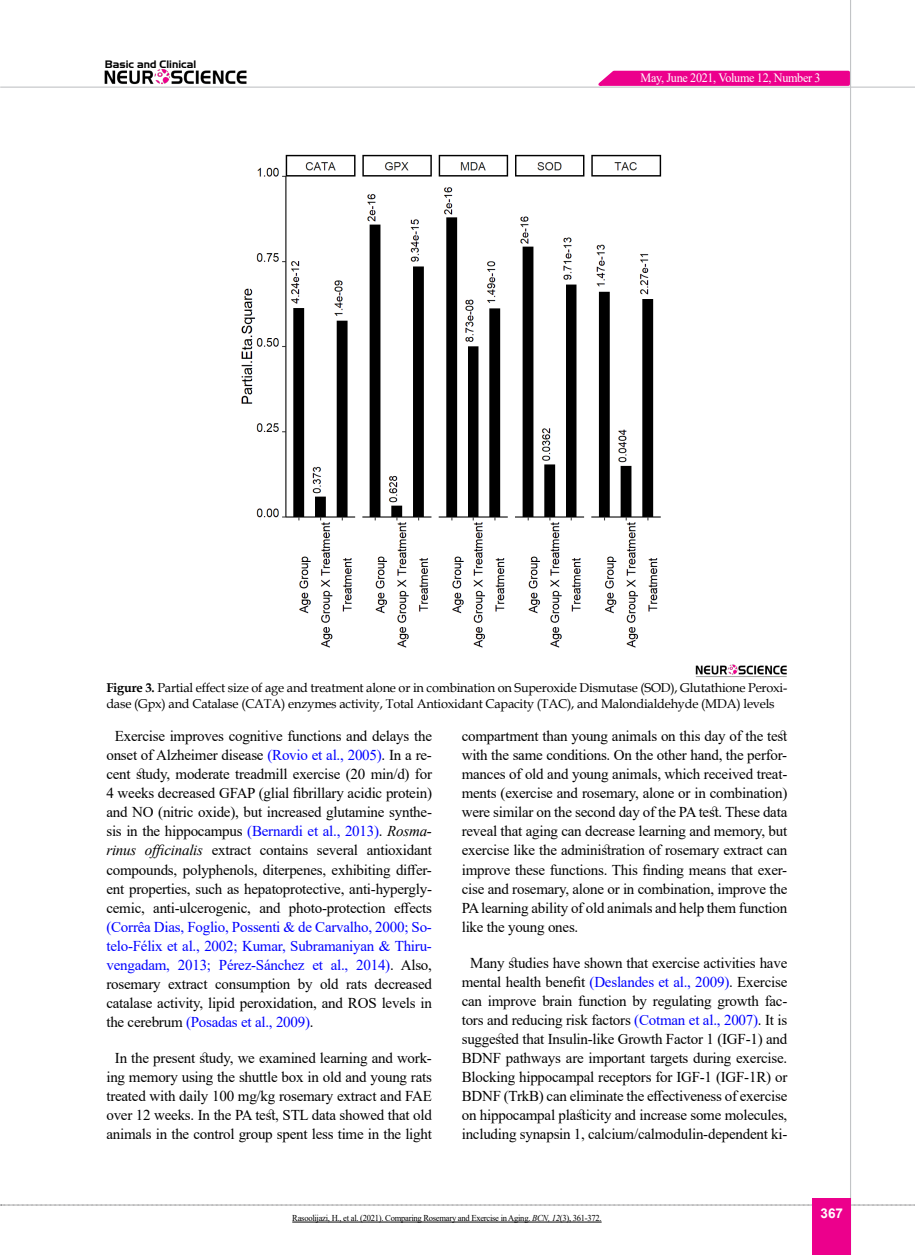
<style>
.page{position:relative;width:915px;height:1255px;background:#fff}
.page>*{position:absolute;margin:0;border:0;box-sizing:border-box;transform-origin:0 0}
.t1{font:15px/19px "Times New Roman";letter-spacing:-.015em;color:#000;text-align:center}
.t2{font:15px/19px "Times New Roman";letter-spacing:-.015em;color:#00f;text-align:justify}
.t3{font:700 13.5px "Arial";color:#fff}
.t4{font:12.75px/16.5px "Book Antiqua";letter-spacing:-.015em;color:#000}
.t5{font:12.75px "Times New Roman";letter-spacing:-.025em;color:#fff;scale:.95 1}
.t6{font:10.5px "Aero";color:#000}
.t7{font:9px "Times New Roman";letter-spacing:-.03em;color:#000;scale:.95 1}
.s1{font-weight:700}
.s2{color:#00f}
.s3{font-style:italic}
.s4{color:#000}
</style>
<div class="page">
<svg style="left:1px;top:1204px;width:914px;height:1px"></svg>
<hr style="left:849px;top:0;width:1px;height:1254px;background:#c2c4c6">
<hr style="left:0;top:87px;width:914px;height:1px;background:#c2c4c6">
<img style="left:104px;top:69px;width:143px;height:16px">
<div style="left:812px;top:1198px;width:38px;height:56px;background:#ec008c"></div>
<svg style="left:591px;top:69px;width:260px;height:18px;background:#ee32a2"></svg>
<img style="left:241px;top:154px;width:421px;height:494px">
<img style="left:695px;top:664px;width:92px;height:13px">
<hr style="left:292px;top:1221px;width:309px;height:1px;background:#000">
<p class="t6" style="left:105px;top:58px;width:93px">Basic and Clinical</p>
<p class="t5" style="left:640px;top:69px;width:191px">May, June 2021, Volume 12, Number 3</p>
<p class="t4" style="left:106px;top:678px;width:682px"><span class="s1">Figure 3.</span> Partial effect size of age and treatment alone or in combination on Superoxide Dismutase (SOD), Glutathione Peroxi&shy;dase (Gpx) and Catalase (CATA) enzymes activity, Total Antioxidant Capacity (TAC), and Malondialdehyde (MDA) levels</p>
<p class="t1" style="left:106px;top:726px;width:327px">Exercise improves cognitive functions and delays the onset of Alzheimer disease <span class="s2">(Rovio et al., 2005)</span>. In a re&shy;cent study, moderate treadmill exercise (20 min/d) for 4 weeks decreased GFAP (glial fibrillary acidic protein) and NO (nitric oxide), but increased glutamine synthe&shy;sis in the hippocampus <span class="s2">(Bernardi et al., 2013)</span>. <span class="s3">Rosma&shy;rinus officinalis</span> extract contains several antioxidant compounds, polyphenols, diterpenes, exhibiting differ&shy;ent properties, such as hepatoprotective, anti-hypergly&shy;cemic, anti-ulcerogenic, and photo-protection effects</p>
<p class="t2" style="left:106px;top:916px;width:327px">(Corrêa Dias, Foglio, Possenti &amp; de Carvalho, 2000; So&shy;telo-Félix et al., 2002; Kumar, Subramaniyan &amp; Thiru&shy;vengadam, 2013; Pérez-Sánchez et al., 2014)<span class="s4">. Also, rosemary extract consumption by old rats decreased catalase activity, lipid peroxidation, and ROS levels in the cerebrum</span> (Posadas et al., 2009)<span class="s4">.</span></p>
<p class="t1" style="left:106px;top:1047px;width:327px">In the present study, we examined learning and work&shy;ing memory using the shuttle box in old and young rats treated with daily 100 mg/kg rosemary extract and FAE over 12 weeks. In the PA test, STL data showed that old animals in the control group spent less time in the light</p>
<p class="t1" style="left:461px;top:726px;width:327px;text-align:justify">compartment than young animals on this day of the test with the same conditions. On the other hand, the perfor&shy;mances of old and young animals, which received treat&shy;ments (exercise and rosemary, alone or in combination) were similar on the second day of the PA test. These data reveal that aging can decrease learning and memory, but exercise like the administration of rosemary extract can improve these functions. This finding means that exer&shy;cise and rosemary, alone or in combination, improve the PA learning ability of old animals and help them function like the young ones.</p>
<p class="t1" style="left:461px;top:952px;width:327px">Many studies have shown that exercise activities have mental health benefit <span class="s2">(Deslandes et al., 2009)</span>. Exercise can improve brain function by regulating growth fac&shy;tors and reducing risk factors <span class="s2">(Cotman et al., 2007)</span>. It is suggested that Insulin-like Growth Factor 1 (IGF-1) and BDNF pathways are important targets during exercise.<br>Blocking hippocampal receptors for IGF-1 (IGF-1R) or BDNF (TrkB) can eliminate the effectiveness of exercise on hippocampal plasticity and increase some molecules, including synapsin 1, calcium/calmodulin-dependent ki-</p>
<p class="t7" style="left:292px;top:1211px;width:327px">Rasoolijazi, H., et al. (2021). Comparing Rosemary and Exercise in Aging. <span class="s3">BCN, 12</span>(3), 361-372.</p>
<p class="t3" style="left:820px;top:1203px;width:24px">367</p>
</div>
